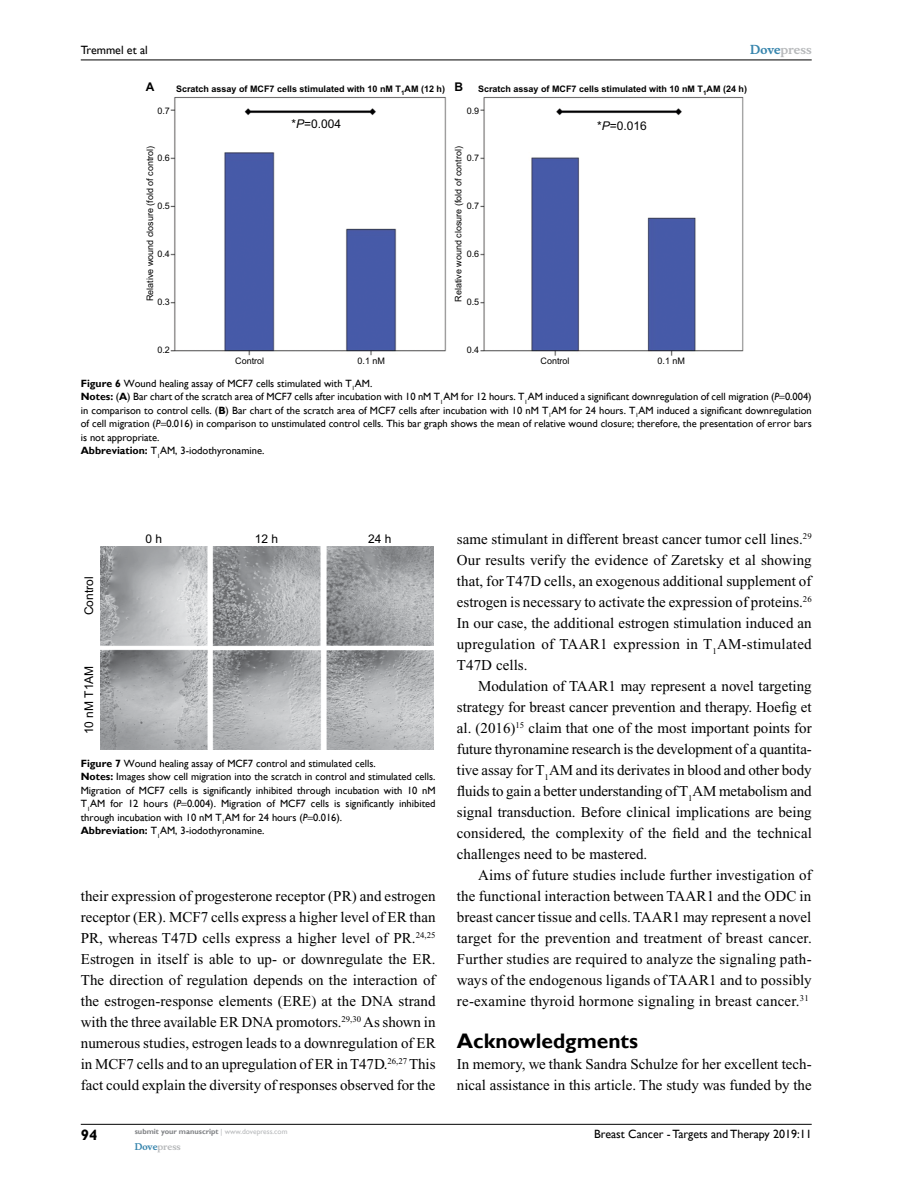
<style>
.page{position:relative;width:918px;height:1188px;background:#fff}
.page>*{position:absolute;margin:0;border:0;box-sizing:border-box;transform-origin:0 0}
.t1{font:700 21px "Gill Sans";color:#000}
.t2{font:15px/21px "Times New Roman";color:#000;text-align:justify}
.t3{font:700 15px "Gill Sans";color:#000}
.t4{font:12px "Gill Sans";color:#000}
.t5{font:12px "Arial";color:#000}
.t6{font:700 12px "Musee";color:#b8babc}
.t7{font:700 12px "Arial";color:#000}
.t8{font:10.5px/13.5px "Gill Sans";color:#000}
.t9{font:9px "Arial";color:#000}
.t10{font:700 9px "Arial";color:#000}
.t11{font:700 9px "Musee";color:#b8babc}
.t12{font:700 7.5px "Gill Sans";color:#808285}
.s1{color:#3785ad}
.s2{font-style:italic}
.s3{font-weight:700}
.s4{font-weight:400;color:#b8babc}
</style>
<div class="page">
<hr style="left:81px;top:1124px;width:731px;height:1px;background:#000">
<hr style="left:81px;top:60px;width:731px;height:1px;background:#000">
<img style="left:170px;top:97px;width:574px;height:259px">
<img style="left:100px;top:546px;width:334px;height:204px">
<p class="t4" style="left:81px;top:43px;width:69px">Tremmel et al</p>
<p class="t6" style="left:750px;top:43px;width:63px"><span class="s1">Dove</span>press</p>
<p class="t7" style="left:146px;top:78px;width:10px">A</p>
<p class="t7" style="left:455px;top:78px;width:10px">B</p>
<p class="t10" style="left:176px;top:83px;width:271px">Scratch assay of MCF7 cells stimulated with 10 nM T<sub>1</sub>AM (12 h)</p>
<p class="t10" style="left:478px;top:83px;width:271px">Scratch assay of MCF7 cells stimulated with 10 nM T<sub>1</sub>AM (24 h)</p>
<p class="t9" style="left:157px;top:104px;width:14px">0.7</p>
<p class="t9" style="left:467px;top:104px;width:14px">0.9</p>
<p class="t5" style="left:292px;top:116px;width:51px">*<span class="s2">P</span>=0.004</p>
<p class="t5" style="left:597px;top:118px;width:51px">*<span class="s2">P</span>=0.016</p>
<p class="t9" style="left:144px;top:301px;width:157px;rotate:-90deg">Relative wound closure (fold of control)</p>
<p class="t9" style="left:452px;top:302px;width:157px;rotate:-90deg">Relative wound closure (fold of control)</p>
<p class="t9" style="left:157px;top:152px;width:14px">0.6</p>
<p class="t9" style="left:467px;top:152px;width:14px">0.7</p>
<p class="t9" style="left:157px;top:200px;width:14px">0.5</p>
<p class="t9" style="left:467px;top:200px;width:14px">0.7</p>
<p class="t9" style="left:157px;top:248px;width:14px">0.4</p>
<p class="t9" style="left:467px;top:248px;width:14px">0.6</p>
<p class="t9" style="left:157px;top:296px;width:14px">0.3</p>
<p class="t9" style="left:467px;top:296px;width:14px">0.5</p>
<p class="t9" style="left:157px;top:343px;width:14px">0.2</p>
<p class="t9" style="left:467px;top:344px;width:14px">0.4</p>
<p class="t9" style="left:235px;top:355px;width:31px">Control</p>
<p class="t9" style="left:358px;top:355px;width:29px">0.1 nM</p>
<p class="t9" style="left:541px;top:355px;width:31px">Control</p>
<p class="t9" style="left:658px;top:355px;width:29px">0.1 nM</p>
<p class="t8" style="left:81px;top:376px;width:732px"><span class="s3">Figure 6</span> Wound healing assay of MCF7 cells stimulated with T<sub>1</sub>AM.<br><span class="s3">Notes:</span> (<span class="s3">A</span>) Bar chart of the scratch area of MCF7 cells after incubation with 10 nM T<sub>1</sub>AM for 12 hours. T<sub>1</sub>AM induced a significant downregulation of cell migration (<span class="s2">P</span> 0.004) in comparison to control cells. (<span class="s3">B</span>) Bar chart of the scratch area of MCF7 cells after incubation with 10 nM T<sub>1</sub>AM for 24 hours. T<sub>1</sub>AM induced a significant downregulation of cell migration (<span class="s2">P</span> 0.016) in comparison to unstimulated control cells. This bar graph shows the mean of relative wound closure; therefore, the presentation of error bars is not appropriate.<br><span class="s3">Abbreviation:</span> T<sub>1</sub>AM, 3-iodothyronamine.</p>
<p class="t5" style="left:81px;top:615px;width:40px;rotate:-90deg">Control</p>
<p class="t5" style="left:81px;top:734px;width:70px;rotate:-90deg">10 nM T1AM</p>
<p class="t5" style="left:146px;top:530px;width:18px">0 h</p>
<p class="t5" style="left:255px;top:530px;width:25px">12 h</p>
<p class="t5" style="left:368px;top:530px;width:25px">24 h</p>
<p class="t8" style="left:81px;top:757px;width:356px"><span class="s3">Figure 7</span> Wound healing assay of MCF7 control and stimulated cells.<br><span class="s3">Notes:</span> Images show cell migration into the scratch in control and stimulated cells.<br>Migration of MCF7 cells is significantly inhibited through incubation with 10 nM T<sub>1</sub>AM for 12 hours (<span class="s2">P</span> 0.004). Migration of MCF7 cells is significantly inhibited through incubation with 10 nM T<sub>1</sub>AM for 24 hours (<span class="s2">P</span> 0.016).<br><span class="s3">Abbreviation:</span> T<sub>1</sub>AM, 3-iodothyronamine.</p>
<p class="t2" style="left:81px;top:886px;width:357px">their expression of progesterone receptor (PR) and estrogen receptor (ER). MCF7 cells express a higher level of ER than PR, whereas T47D cells express a higher level of PR.<sup>24,25<br></sup>Estrogen in itself is able to up- or downregulate the ER.<br>The direction of regulation depends on the interaction of the estrogen-response elements (ERE) at the DNA strand with the three available ER DNA promotors.<sup>29,30</sup> As shown in numerous studies, estrogen leads to a downregulation of ER in MCF7 cells and to an upregulation of ER in T47D.<sup>26,27</sup> This fact could explain the diversity of responses observed for the</p>
<p class="t3" style="left:81px;top:1126px;width:18px">94</p>
<p class="t12" style="left:135px;top:1127px;width:154px">submit your manuscript <span class="s4">| www.dovepress.com</span></p>
<p class="t11" style="left:135px;top:1141px;width:48px"><span class="s1">Dove</span>press</p>
<p class="t2" style="left:457px;top:529px;width:356px">same stimulant in different breast cancer tumor cell lines.<sup>29<br></sup>Our results verify the evidence of Zaretsky et al showing that, for T47D cells, an exogenous additional supplement of estrogen is necessary to activate the expression of proteins.<sup>26<br></sup>In our case, the additional estrogen stimulation induced an upregulation of TAAR1 expression in T<sub>1</sub>AM-stimulated T47D cells.</p>
<p class="t2" style="left:457px;top:676px;width:357px;text-indent:21px">Modulation of TAAR1 may represent a novel targeting strategy for breast cancer prevention and therapy. Hoefig et al. (2016)<sup>15</sup> claim that one of the most important points for future thyronamine research is the development of a quantita&shy;tive assay for T<sub>1</sub>AM and its derivates in blood and other body fluids to gain a better understanding of T<sub>1</sub>AM metabolism and signal transduction. Before clinical implications are being considered, the complexity of the field and the technical challenges need to be mastered.</p>
<p class="t2" style="left:457px;top:865px;width:356px;text-indent:21px">Aims of future studies include further investigation of the functional interaction between TAAR1 and the ODC in breast cancer tissue and cells. TAAR1 may represent a novel target for the prevention and treatment of breast cancer.<br>Further studies are required to analyze the signaling path&shy;ways of the endogenous ligands of TAAR1 and to possibly re-examine thyroid hormone signaling in breast cancer.<sup>31</sup></p>
<h1 class="t1" style="left:457px;top:1028px;width:183px">Acknowledgments</h1>
<p class="t2" style="left:457px;top:1054px;width:356px">In memory, we thank Sandra Schulze for her excellent tech&shy;nical assistance in this article. The study was funded by the</p>
<p class="t4" style="left:594px;top:1127px;width:219px">Breast Cancer - Targets and Therapy 2019:11</p>
</div>
